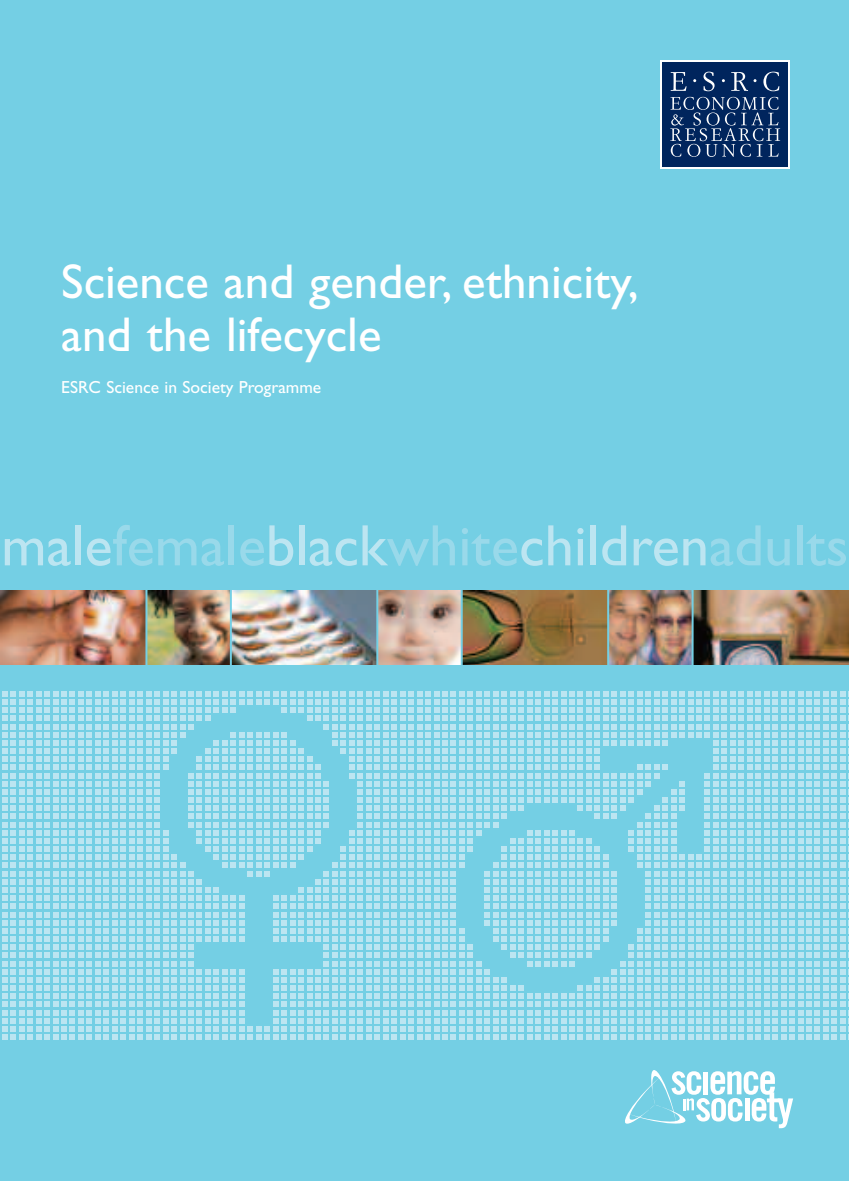
<style>
.page{position:relative;width:849px;height:1181px;background:#fff}
.page>*{position:absolute;margin:0;border:0;box-sizing:border-box;transform-origin:0 0}
.t1{font:58.62px "Gill Sans";color:#bce5f1}
.t2{font:49px/52.5px "Gill Sans";color:#fff}
.t3{font:17.5px "Gill Sans";color:#fff}
.s1{color:#99d9ea}
</style>
<div class="page">
<div style="left:0;top:0;width:848px;height:1181px;background:#74cfe4"></div>
<svg style="left:2px;top:691px;width:847px;height:349px"></svg>
<img style="left:0;top:590px;width:848px;height:75px">
<hr style="left:145px;top:583px;width:2px;height:89px;background:#74cfe4">
<hr style="left:230px;top:584px;width:2px;height:90px;background:#74cfe4">
<hr style="left:376px;top:583px;width:2px;height:90px;background:#74cfe4">
<hr style="left:460px;top:583px;width:2px;height:90px;background:#74cfe4">
<hr style="left:607px;top:583px;width:2px;height:90px;background:#74cfe4">
<hr style="left:691px;top:583px;width:2px;height:90px;background:#74cfe4">
<div style="left:659px;top:60px;width:130px;height:109px;background:linear-gradient(to bottom,#00255d,#00255d)"></div>
<div style="left:661px;top:62px;width:126px;height:105px;background:#00255d"></div>
<svg style="left:670px;top:97px;width:109px;height:60px"></svg>
<svg style="left:670px;top:72px;width:16px;height:19px"></svg>
<svg style="left:703px;top:72px;width:11px;height:19px"></svg>
<svg style="left:731px;top:72px;width:16px;height:19px"></svg>
<svg style="left:763px;top:72px;width:16px;height:19px"></svg>
<svg style="left:625px;top:1070px;width:167px;height:58px"></svg>
<p class="t2" style="left:61px;top:260px;width:578px">Science and gender, ethnicity, and the lifecycle</p>
<p class="t3" style="left:61px;top:380px;width:261px">ESRC Science in Society Programme</p>
<p class="t1" style="left:1px;top:523px;width:848px">male<span class="s1">female</span>black<span class="s1">white</span>children<span class="s1">adults</span></p>
</div>
